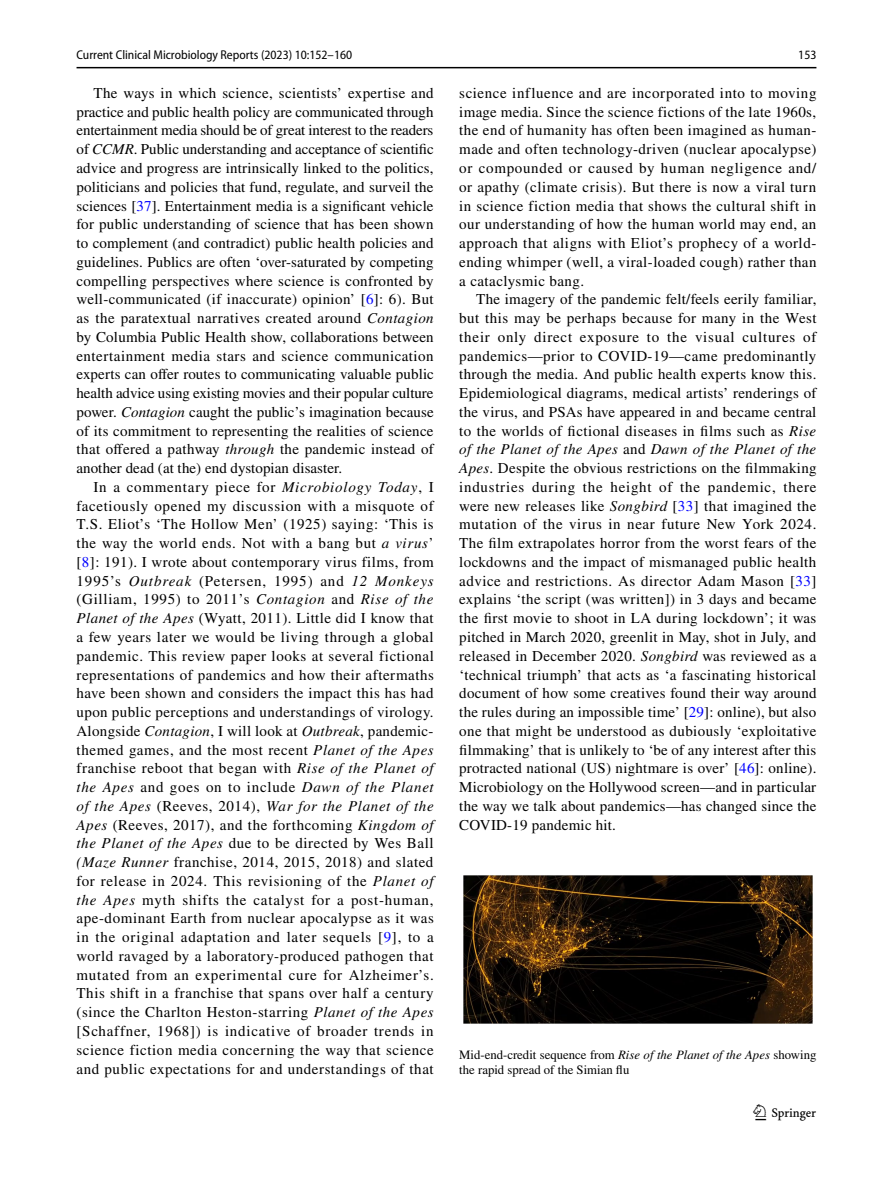
<style>
.page{position:relative;width:893px;height:1187px;background:#fff}
.page>*{position:absolute;margin:0;border:0;box-sizing:border-box;transform-origin:0 0}
.t1{font:22.5px "Springnew Regular 2";color:#000}
.t2{font:15px/18.8px "STIX";letter-spacing:.025em;color:#000;text-align:justify}
.t3{font:12.75px/15px "STIX";color:#000}
.t4{font:semi-condensed 12.75px "Myriad Pro";color:#000}
.s1{font-style:italic}
.s2{color:#00f}
</style>
<div class="page">
<hr style="left:77px;top:67px;width:739px;height:1px;background:#000">
<div style="left:459px;top:875px;width:357px;height:148px;background:linear-gradient(to bottom,#fff,#fff)"></div>
<img style="left:463px;top:875px;width:349px;height:148px">
<p class="t4" style="left:77px;top:48px;width:277px">Current Clinical Microbiology Reports (2023) 10:152–160</p>
<p class="t4" style="left:798px;top:48px;width:20px">153</p>
<p class="t2" style="left:77px;top:84px;width:359px;text-indent:17px">The ways in which science, scientists’ expertise and practice and public health policy are communicated through entertainment media should be of great interest to the readers of <span class="s1">CCMR</span>. Public understanding and acceptance of scientific advice and progress are intrinsically linked to the politics, politicians and policies that fund, regulate, and surveil the sciences [<span class="s2">37</span>]. Entertainment media is a significant vehicle for public understanding of science that has been shown to complement (and contradict) public health policies and guidelines. Publics are often ‘over-saturated by competing compelling perspectives where science is confronted by well-communicated (if inaccurate) opinion’ [<span class="s2">6</span>]: 6). But as the paratextual narratives created around <span class="s1">Contagion </span>by Columbia Public Health show, collaborations between entertainment media stars and science communication experts can offer routes to communicating valuable public health advice using existing movies and their popular culture power. <span class="s1">Contagion</span> caught the public’s imagination because of its commitment to representing the realities of science that offered a pathway <span class="s1">through</span> the pandemic instead of another dead (at the) end dystopian disaster.</p>
<p class="t2" style="left:77px;top:478px;width:359px;text-indent:17px">In a commentary piece for <span class="s1">Microbiology Today</span>, I facetiously opened my discussion with a misquote of T.S. Eliot’s ‘The Hollow Men’ (1925) saying: ‘This is the way the world ends. Not with a bang but <span class="s1">a virus</span>’ [<span class="s2">8</span>]: 191). I wrote about contemporary virus films, from 1995’s <span class="s1">Outbreak</span> (Petersen, 1995) and <span class="s1">12 Monkeys </span>(Gilliam, 1995) to 2011’s <span class="s1">Contagion</span> and <span class="s1">Rise of the Planet of the Apes</span> (Wyatt, 2011). Little did I know that a few years later we would be living through a global pandemic. This review paper looks at several fictional representations of pandemics and how their aftermaths have been shown and considers the impact this has had upon public perceptions and understandings of virology.<br>Alongside <span class="s1">Contagion</span>, I will look at <span class="s1">Outbreak</span>, pandemic&shy;themed games, and the most recent <span class="s1">Planet of the Apes </span>franchise reboot that began with <span class="s1">Rise of the Planet of the Apes</span> and goes on to include <span class="s1">Dawn of the Planet of the Apes</span> (Reeves, 2014), <span class="s1">War for the Planet of the Apes</span> (Reeves, 2017), and the forthcoming <span class="s1">Kingdom of the Planet of the Apes</span> due to be directed by Wes Ball <span class="s1">(Maze Runner</span> franchise, 2014, 2015, 2018) and slated for release in 2024. This revisioning of the <span class="s1">Planet of the Apes</span> myth shifts the catalyst for a post-human, ape-dominant Earth from nuclear apocalypse as it was in the original adaptation and later sequels [<span class="s2">9</span>], to a world ravaged by a laboratory-produced pathogen that mutated from an experimental cure for Alzheimer’s.<br>This shift in a franchise that spans over half a century (since the Charlton Heston-starring <span class="s1">Planet of the Apes </span>[Schaffner, 1968]) is indicative of broader trends in science fiction media concerning the way that science and public expectations for and understandings of that</p>
<p class="t2" style="left:459px;top:84px;width:359px">science influence and are incorporated into to moving image media. Since the science fictions of the late 1960s, the end of humanity has often been imagined as human&shy;made and often technology-driven (nuclear apocalypse) or compounded or caused by human negligence and/ or apathy (climate crisis). But there is now a viral turn in science fiction media that shows the cultural shift in our understanding of how the human world may end, an approach that aligns with Eliot’s prophecy of a world&shy;ending whimper (well, a viral-loaded cough) rather than a cataclysmic bang.</p>
<p class="t2" style="left:459px;top:291px;width:359px;text-indent:17px">The imagery of the pandemic felt/feels eerily familiar, but this may be perhaps because for many in the West their only direct exposure to the visual cultures of pandemics—prior to COVID-19—came predominantly through the media. And public health experts know this.<br>Epidemiological diagrams, medical artists’ renderings of the virus, and PSAs have appeared in and became central to the worlds of fictional diseases in films such as <span class="s1">Rise of the Planet of the Apes</span> and <span class="s1">Dawn of the Planet of the Apes</span>. Despite the obvious restrictions on the filmmaking industries during the height of the pandemic, there were new releases like <span class="s1">Songbird</span> [<span class="s2">33</span>] that imagined the mutation of the virus in near future New York 2024.<br>The film extrapolates horror from the worst fears of the lockdowns and the impact of mismanaged public health advice and restrictions. As director Adam Mason [<span class="s2">33</span>] explains ‘the script (was written]) in 3 days and became the first movie to shoot in LA during lockdown’; it was pitched in March 2020, greenlit in May, shot in July, and released in December 2020. <span class="s1">Songbird</span> was reviewed as a ‘technical triumph’ that acts as ‘a fascinating historical document of how some creatives found their way around the rules during an impossible time’ [<span class="s2">29</span>]: online), but also one that might be understood as dubiously ‘exploitative filmmaking’ that is unlikely to ‘be of any interest after this protracted national (US) nightmare is over’ [<span class="s2">46</span>]: online).<br>Microbiology on the Hollywood screen—and in particular the way we talk about pandemics—has changed since the COVID-19 pandemic hit.</p>
<p class="t3" style="left:459px;top:1047px;width:359px">Mid-end-credit sequence from <span class="s1">Rise of the Planet of the Apes</span> showing the rapid spread of the Simian flu</p>
<h1 class="t1" style="left:755px;top:1104px;width:62px">1 3</h1>
</div>
